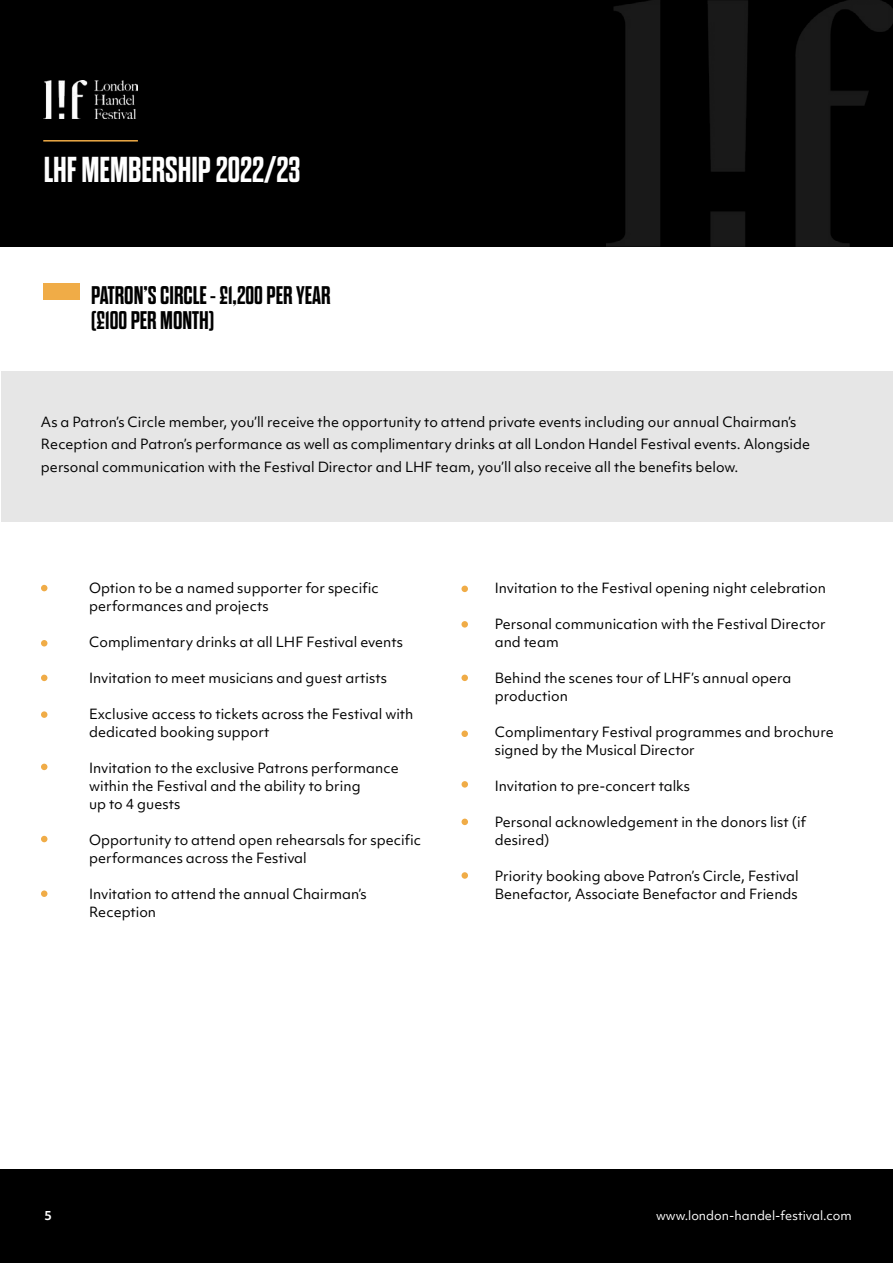
<style>
.page{position:relative;width:893px;height:1263px;background:#fff}
.page>*{position:absolute;margin:0;border:0;box-sizing:border-box;transform-origin:0 0}
.t1{font:700 36px "Dharma Gothic E";color:#fff}
.t2{font:700 25.5px/25.5px "Dharma Gothic E";color:#000}
.t3{font:13.5px/18px "Objektiv Mk 1";color:#000}
.t4{font:12px "Objektiv Mk 1";color:#fff}
.t5{font:700 12px "Objektiv Mk 1";color:#fff}
</style>
<div class="page">
<div style="left:0;top:0;width:893px;height:247px;background:#000"></div>
<img style="left:606px;top:0;width:287px;height:247px">
<img style="left:43px;top:81px;width:95px;height:38px">
<hr style="left:43px;top:140px;width:95px;height:2px;background:#f0ac47">
<div style="left:0;top:1169px;width:893px;height:94px;background:#000"></div>
<div style="left:43px;top:283px;width:37px;height:17px;background:#f0ac47"></div>
<svg style="left:41px;top:585px;width:6px;height:6px"></svg>
<svg style="left:41px;top:640px;width:6px;height:6px"></svg>
<svg style="left:41px;top:675px;width:6px;height:6px"></svg>
<div style="left:461px;top:730px;width:7px;height:7px;background:#f0ac47;border-radius:50%"></div>
<div style="left:462px;top:781px;width:6px;height:7px;background:#f0ac47;border-radius:50%"></div>
<svg style="left:462px;top:819px;width:6px;height:6px"></svg>
<div style="left:462px;top:872px;width:6px;height:7px;background:#f0ac47;border-radius:50%"></div>
<div style="left:41px;top:711px;width:6px;height:7px;background:#f0ac47;border-radius:50%"></div>
<div style="left:461px;top:586px;width:7px;height:6px;background:#f0ac47;border-radius:50%"></div>
<div style="left:461px;top:621px;width:7px;height:7px;background:#f0ac47;border-radius:50%"></div>
<div style="left:461px;top:675px;width:7px;height:6px;background:#f0ac47;border-radius:50%"></div>
<div style="left:1px;top:371px;width:892px;height:151px;background:#e6e6e6"></div>
<svg style="left:41px;top:764px;width:6px;height:6px"></svg>
<svg style="left:41px;top:836px;width:6px;height:6px"></svg>
<div style="left:41px;top:890px;width:6px;height:7px;background:#f0ac47;border-radius:50%"></div>
<h1 class="t1" style="left:44px;top:151px;width:258px">LHF MEMBERSHIP 2022/23</h1>
<h2 class="t2" style="left:91px;top:283px;width:241px">PATRON’S CIRCLE - £1,200 PER YEAR (£100 PER MONTH)</h2>
<p class="t3" style="left:41px;top:410px;width:770px;line-height:22.5px">As a Patron’s Circle member, you’ll receive the opportunity to attend private events including our annual Chairman’s<br>Reception and Patron’s performance as well as complimentary drinks at all London Handel Festival events. Alongside personal communication with the Festival Director and LHF team, you’ll also receive all the benefits below.</p>
<p class="t3" style="left:89px;top:578px;width:291px">Option to be a named supporter for specific performances and projects</p>
<p class="t3" style="left:89px;top:632px;width:315px">Complimentary drinks at all LHF Festival events</p>
<p class="t3" style="left:89px;top:668px;width:299px">Invitation to meet musicians and guest artists</p>
<p class="t3" style="left:89px;top:704px;width:326px">Exclusive access to tickets across the Festival with dedicated booking support</p>
<p class="t3" style="left:89px;top:758px;width:311px">Invitation to the exclusive Patrons performance within the Festival and the ability to bring<br>up to 4 guests</p>
<p class="t3" style="left:89px;top:830px;width:333px">Opportunity to attend open rehearsals for specific performances across the Festival</p>
<p class="t3" style="left:89px;top:884px;width:279px">Invitation to attend the annual Chairman’s<br>Reception</p>
<p class="t3" style="left:495px;top:578px;width:333px">Invitation to the Festival opening night celebration</p>
<p class="t3" style="left:495px;top:614px;width:332px">Personal communication with the Festival Director and team</p>
<p class="t3" style="left:495px;top:668px;width:298px">Behind the scenes tour of LHF’s annual opera production</p>
<p class="t3" style="left:495px;top:722px;width:340px">Complimentary Festival programmes and brochure signed by the Musical Director</p>
<p class="t3" style="left:495px;top:776px;width:197px">Invitation to pre-concert talks</p>
<p class="t3" style="left:495px;top:812px;width:313px">Personal acknowledgement in the donors list (if desired)</p>
<p class="t3" style="left:495px;top:866px;width:305px">Priority booking above Patron’s Circle, Festival<br>Benefactor, Associate Benefactor and Friends</p>
<p class="t5" style="left:44px;top:1207px;width:9px">5</p>
<p class="t4" style="left:656px;top:1207px;width:197px">www.london-handel-festival.com</p>
</div>
